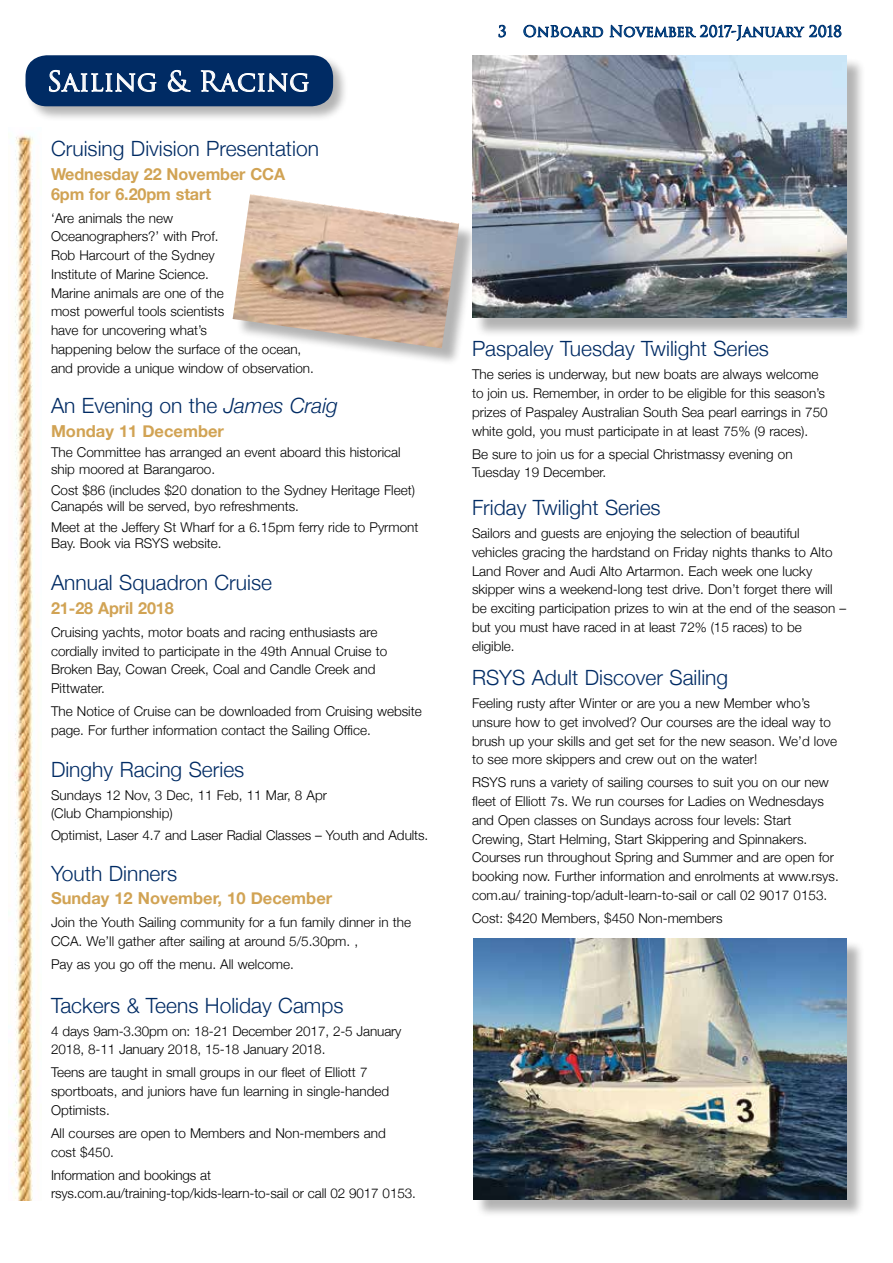
<style>
.page{position:relative;width:893px;height:1263px;background:#fff}
.page>*{position:absolute;margin:0;border:0;box-sizing:border-box;transform-origin:0 0}
.t1{font:27px "Trajan Pro 3";color:#fff}
.t2{font:300 21px "Helvetica Neue";color:#002b64}
.t3{font:700 16.5px/19.5px "Helvetica Neue";letter-spacing:-.005em;color:#d1a354}
.t4{font:15px "Trajan Pro 3";letter-spacing:.005em;color:#004789}
.t5{font:300 13.5px/18.8px "Helvetica Neue";color:#000}
.s1{font-style:italic}
</style>
<div class="page">
<img style="left:15px;top:135px;width:19px;height:936px">
<svg style="left:9px;top:1071px;width:24px;height:130px"></svg>
<div style="left:25px;top:55px;width:324px;height:67px;background:#000;opacity:.3"></div>
<div style="left:26px;top:55px;width:307px;height:51px;background:#002b64;border-radius:21px"></div>
<svg style="left:49px;top:70px;width:108px;height:22px"></svg>
<svg style="left:168px;top:70px;width:23px;height:22px"></svg>
<svg style="left:201px;top:70px;width:108px;height:22px"></svg>
<svg style="left:498px;top:25px;width:8px;height:12px"></svg>
<svg style="left:523px;top:25px;width:80px;height:13px"></svg>
<svg style="left:610px;top:25px;width:231px;height:16px"></svg>
<div style="left:235px;top:197px;width:242px;height:170px;background:#000;opacity:.3"></div>
<img style="left:233px;top:194px;width:226px;height:154px">
<div style="left:474px;top:58px;width:392px;height:279px;background:#000;opacity:.3"></div>
<img style="left:472px;top:55px;width:374px;height:263px">
<div style="left:475px;top:941px;width:390px;height:277px;background:#000;opacity:.3"></div>
<img style="left:473px;top:938px;width:373px;height:261px">
<h1 class="t1" style="left:47px;top:63px;width:264px">Sailing &amp; Racing</h1>
<h2 class="t2" style="left:51px;top:136px;width:269px">Cruising Division Presentation</h2>
<p class="t3" style="left:51px;top:164px;width:236px">Wednesday 22 November CCA<br>6pm for 6.20pm start</p>
<p class="t5" style="left:51px;top:208px;width:264px">‘Are animals the new<br>Oceanographers?’ with Prof.<br>Rob Harcourt of the Sydney<br>Institute of Marine Science.<br>Marine animals are one of the<br>most powerful tools scientists<br>have for uncovering what’s<br>happening below the surface of the ocean, and provide a unique window of observation.</p>
<h2 class="t2" style="left:51px;top:393px;width:288px">An Evening on the <span class="s1">James Craig</span></h2>
<p class="t3" style="left:51px;top:421px;width:174px">Monday 11 December</p>
<p class="t5" style="left:51px;top:444px;width:351px;line-height:16.5px">The Committee has arranged an event aboard this historical ship moored at Barangaroo.</p>
<p class="t5" style="left:51px;top:481px;width:366px;line-height:16.5px">Cost $86 (includes $20 donation to the Sydney Heritage Fleet)<br>Canapés will be served, byo refreshments.</p>
<p class="t5" style="left:51px;top:519px;width:369px;line-height:16.5px">Meet at the Jeffery St Wharf for a 6.15pm ferry ride to Pyrmont<br>Bay. Book via RSYS website.</p>
<h2 class="t2" style="left:51px;top:570px;width:222px">Annual Squadron Cruise</h2>
<p class="t3" style="left:51px;top:598px;width:124px">21-28 April 2018</p>
<p class="t5" style="left:51px;top:622px;width:338px">Cruising yachts, motor boats and racing enthusiasts are cordially invited to participate in the 49th Annual Cruise to Broken Bay, Cowan Creek, Coal and Candle Creek and Pittwater.</p>
<p class="t5" style="left:51px;top:702px;width:372px">The Notice of Cruise can be downloaded from Cruising website page. For further information contact the Sailing Office.</p>
<h2 class="t2" style="left:51px;top:757px;width:195px">Dinghy Racing Series</h2>
<p class="t5" style="left:51px;top:785px;width:278px;line-height:18px">Sundays 12 Nov, 3 Dec, 11 Feb, 11 Mar, 8 Apr (Club Championship)</p>
<p class="t5" style="left:51px;top:825px;width:379px">Optimist, Laser 4.7 and Laser Radial Classes – Youth and Adults.</p>
<h2 class="t2" style="left:51px;top:860px;width:128px">Youth Dinners</h2>
<p class="t3" style="left:51px;top:888px;width:283px">Sunday 12 November, 10 December</p>
<p class="t5" style="left:51px;top:913px;width:361px">Join the Youth Sailing community for a fun family dinner in the<br>CCA. We’ll gather after sailing at around 5/5.30pm. ,</p>
<p class="t5" style="left:51px;top:955px;width:244px">Pay as you go off the menu. All welcome.</p>
<h2 class="t2" style="left:51px;top:992px;width:294px">Tackers &amp; Teens Holiday Camps</h2>
<p class="t5" style="left:51px;top:1021px;width:352px">4 days 9am-3.30pm on: 18-21 December 2017, 2-5 January<br>2018, 8-11 January 2018, 15-18 January 2018.</p>
<p class="t5" style="left:51px;top:1063px;width:340px">Teens are taught in small groups in our fleet of Elliott 7 sportboats, and juniors have fun learning in single-handed<br>Optimists.</p>
<p class="t5" style="left:51px;top:1123px;width:336px">All courses are open to Members and Non-members and cost $450.</p>
<p class="t5" style="left:51px;top:1165px;width:366px">Information and bookings at rsys.com.au/training-top/kids-learn-to-sail or call 02 9017 0153.</p>
<p class="t4" style="left:498px;top:21px;width:345px">3 OnBoard November 2017-January 2018</p>
<h2 class="t2" style="left:472px;top:336px;width:299px">Paspaley Tuesday Twilight Series</h2>
<p class="t5" style="left:472px;top:365px;width:357px">The series is underway, but new boats are always welcome to join us. Remember, in order to be eligible for this season’s prizes of Paspaley Australian South Sea pearl earrings in 750 white gold, you must participate in at least 75% (9 races).</p>
<p class="t5" style="left:472px;top:444px;width:322px">Be sure to join us for a special Christmassy evening on<br>Tuesday 19 December.</p>
<h2 class="t2" style="left:472px;top:495px;width:190px">Friday Twilight Series</h2>
<p class="t5" style="left:472px;top:523px;width:376px">Sailors and guests are enjoying the selection of beautiful vehicles gracing the hardstand on Friday nights thanks to Alto Land Rover and Audi Alto Artarmon. Each week one lucky skipper wins a weekend-long test drive. Don’t forget there will be exciting participation prizes to win at the end of the season – but you must have raced in at least 72% (15 races) to be eligible.</p>
<h2 class="t2" style="left:472px;top:665px;width:258px">RSYS Adult Discover Sailing</h2>
<p class="t5" style="left:472px;top:694px;width:367px">Feeling rusty after Winter or are you a new Member who’s unsure how to get involved? Our courses are the ideal way to brush up your skills and get set for the new season. We’d love to see more skippers and crew out on the water!</p>
<p class="t5" style="left:472px;top:773px;width:368px">RSYS runs a variety of sailing courses to suit you on our new fleet of Elliott 7s. We run courses for Ladies on Wednesdays and Open classes on Sundays across four levels: Start Crewing, Start Helming, Start Skippering and Spinnakers.<br>Courses run throughout Spring and Summer and are open for booking now. Further information and enrolments at www.rsys. com.au/ training-top/adult-learn-to-sail or call 02 9017 0153.</p>
<p class="t5" style="left:472px;top:908px;width:252px">Cost: $420 Members, $450 Non-members</p>
</div>
